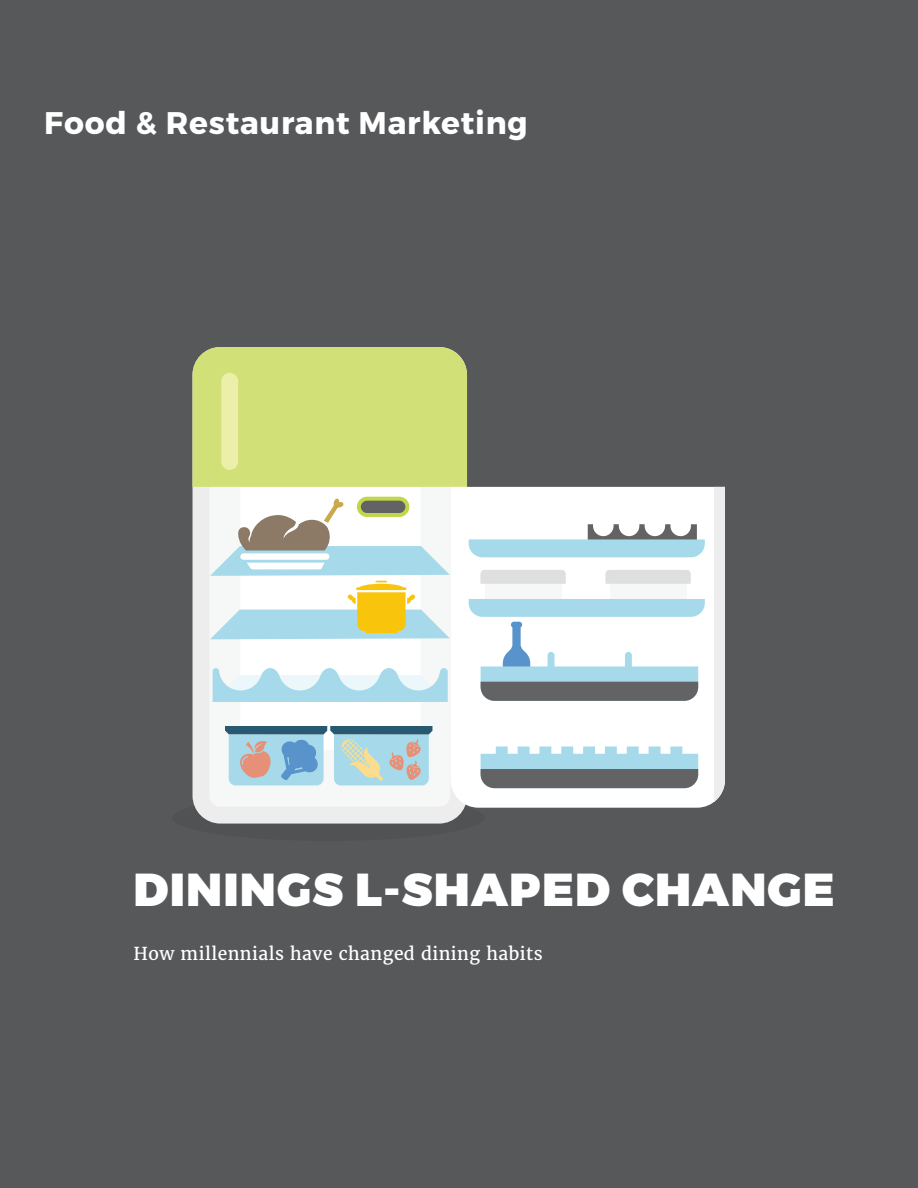
<style>
.page{position:relative;width:918px;height:1188px;background:#57585a}
.page>*{position:absolute;margin:0;border:0;box-sizing:border-box;transform-origin:0 0}
.t1{font:900 46.2px "Montserrat";letter-spacing:.025em;color:#fff}
.t2{font:700 31.2px "Montserrat";letter-spacing:.025em;color:#fff}
.t3{font:17.55px "Merriweather";letter-spacing:.025em;color:#fff}
</style>
<div class="page">
<div style="left:172px;top:795px;width:313px;height:46px;background:#515254;border-radius:50%"></div>
<div style="left:193px;top:347px;width:274px;height:477px;background:#ecedec;border-radius:28px"></div>
<div style="left:209px;top:364px;width:241px;height:443px;background:#fefefe;border-radius:11px"></div>
<div style="left:193px;top:347px;width:274px;height:140px;background:#d1e077"></div>
<div style="left:451px;top:487px;width:263px;height:321px;background:#fff"></div>
<svg style="left:469px;top:524px;width:236px;height:33px"></svg>
<div style="left:485px;top:584px;width:76px;height:31px;background:#f6f7f7"></div>
<svg style="left:480px;top:570px;width:86px;height:14px"></svg>
<div style="left:610px;top:584px;width:76px;height:31px;background:#f6f7f7"></div>
<svg style="left:605px;top:570px;width:86px;height:14px"></svg>
<svg style="left:469px;top:599px;width:236px;height:102px"></svg>
<svg style="left:481px;top:747px;width:217px;height:41px"></svg>
<div style="left:714px;top:487px;width:11px;height:315px;background:#ecedec"></div>
<div style="left:221px;top:373px;width:17px;height:97px;background:#ebefaa;border-radius:8px"></div>
<svg style="left:213px;top:668px;width:235px;height:34px"></svg>
<svg style="left:225px;top:726px;width:207px;height:59px"></svg>
<svg style="left:210px;top:497px;width:240px;height:142px"></svg>
<h2 class="t2" style="left:44px;top:103px;width:485px">Food &amp; Restaurant Marketing</h2>
<h1 class="t1" style="left:134px;top:861px;width:703px">DININGS L-SHAPED CHANGE</h1>
<p class="t3" style="left:134px;top:942px;width:411px">How millennials have changed dining habits</p>
</div>
